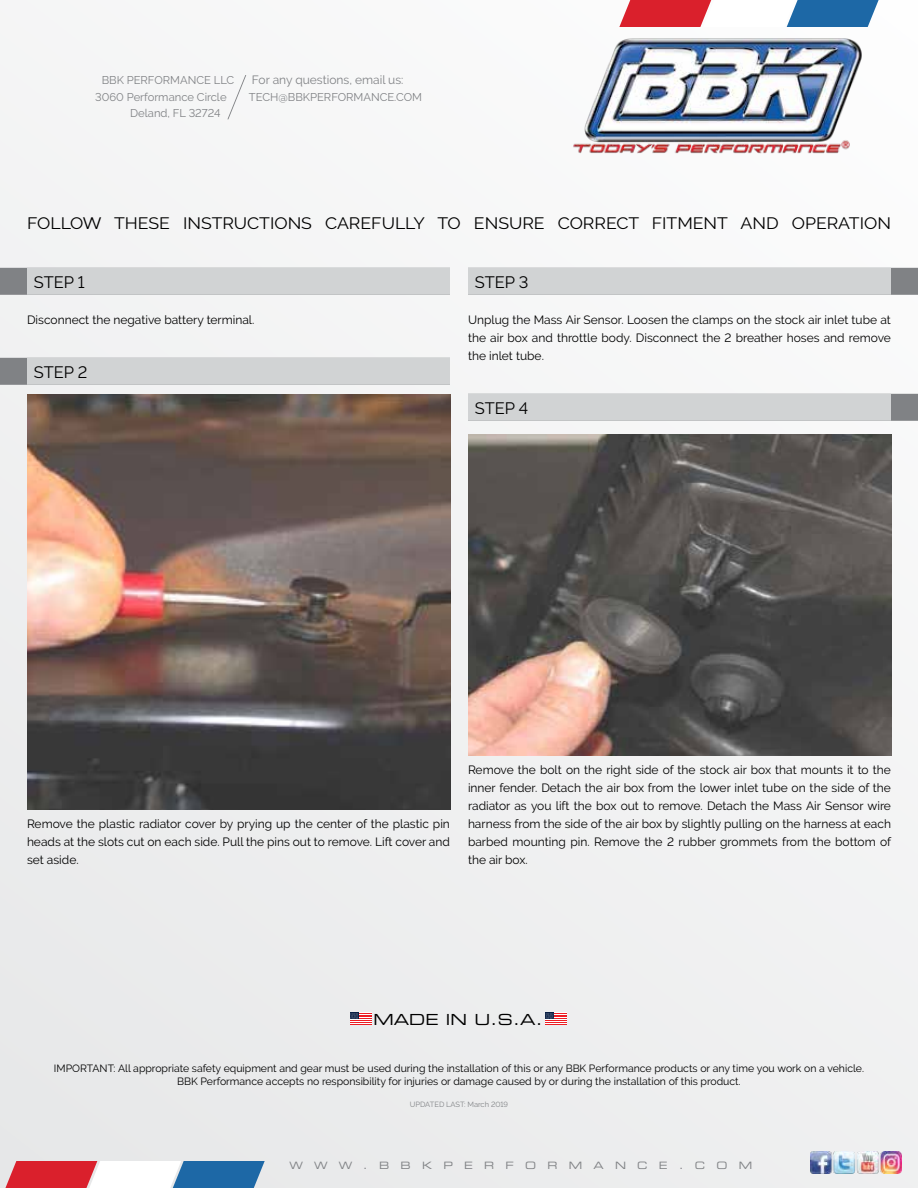
<style>
.page{position:relative;width:918px;height:1188px;background:#f1f2f2}
.page>*{position:absolute;margin:0;border:0;box-sizing:border-box;transform-origin:0 0}
.t1{font:16.5px "Raleway";color:#000;scale:1.07 1}
.t2{font:16.5px "Raleway";color:#000}
.t3{font:15.3px "Eurostile Extended Two";color:#000}
.t4{font:12px/18px "Raleway";color:#000;text-align:justify}
.t5{font:12px "Raleway";color:#808285}
.t6{font:11.25px "Raleway";color:#808285}
.t7{font:10.5px/12.6px "Raleway";color:#000;text-align:center}
.t8{font:10.2px "Eurostile Extended Two";letter-spacing:1.11em;color:#808285}
.t9{font:7.5px "Raleway";color:#808285}
</style>
<div class="page">
<svg style="left:619px;top:0;width:265px;height:27px"></svg>
<svg style="left:0;top:1161px;width:265px;height:27px"></svg>
<img style="left:573px;top:37px;width:290px;height:117px">
<svg style="left:227px;top:75px;width:19px;height:45px"></svg>
<svg style="left:545px;top:1013px;width:22px;height:12px"></svg>
<svg style="left:350px;top:1013px;width:21px;height:12px"></svg>
<img style="left:810px;top:1152px;width:92px;height:21px">
<div style="left:0;top:268px;width:450px;height:27px;background:#808285"></div>
<div style="left:27px;top:268px;width:423px;height:27px;background:#d1d3d4"></div>
<div style="left:0;top:358px;width:450px;height:27px;background:#808285"></div>
<div style="left:27px;top:358px;width:423px;height:27px;background:#d1d3d4"></div>
<img style="left:27px;top:394px;width:423px;height:416px">
<div style="left:468px;top:268px;width:450px;height:27px;background:#808285"></div>
<div style="left:468px;top:268px;width:423px;height:27px;background:#d1d3d4"></div>
<div style="left:468px;top:394px;width:450px;height:27px;background:#808285"></div>
<div style="left:468px;top:394px;width:423px;height:27px;background:#d1d3d4"></div>
<img style="left:468px;top:434px;width:423px;height:322px">
<p class="t6" style="left:102px;top:74px;width:134px">BBK PERFORMANCE LLC</p>
<p class="t6" style="left:95px;top:90px;width:133px">3060 Performance Circle</p>
<p class="t6" style="left:130px;top:107px;width:92px">Deland, FL 32724</p>
<p class="t5" style="left:252px;top:73px;width:153px">For any questions, email us:</p>
<p class="t6" style="left:249px;top:90px;width:175px">TECH@BBKPERFORMANCE.COM</p>
<h1 class="t1" style="left:27px;top:214px;width:809px">FOLLOW THESE INSTRUCTIONS CAREFULLY TO ENSURE CORRECT FITMENT AND OPERATION</h1>
<h1 class="t2" style="left:34px;top:273px;width:52px">STEP 1</h1>
<p class="t4" style="left:27px;top:311px;width:229px">Disconnect the negative battery terminal.</p>
<h1 class="t2" style="left:34px;top:363px;width:55px">STEP 2</h1>
<h1 class="t2" style="left:475px;top:273px;width:55px">STEP 3</h1>
<p class="t4" style="left:468px;top:311px;width:424px">Unplug the Mass Air Sensor. Loosen the clamps on the stock air inlet tube at the air box and throttle body. Disconnect the 2 breather hoses and remove the inlet tube.</p>
<h1 class="t2" style="left:475px;top:399px;width:55px">STEP 4</h1>
<p class="t4" style="left:27px;top:815px;width:424px">Remove the plastic radiator cover by prying up the center of the plastic pin heads at the slots cut on each side. Pull the pins out to remove. Lift cover and set aside.</p>
<p class="t4" style="left:468px;top:761px;width:425px">Remove the bolt on the right side of the stock air box that mounts it to the inner fender. Detach the air box from the lower inlet tube on the side of the radiator as you lift the box out to remove. Detach the Mass Air Sensor wire harness from the side of the air box by slightly pulling on the harness at each barbed mounting pin. Remove the 2 rubber grommets from the bottom of the air box.</p>
<p class="t3" style="left:373px;top:1009px;width:171px">MADE IN U.S.A.</p>
<p class="t7" style="left:54px;top:1062px;width:812px">IMPORTANT: All appropriate safety equipment and gear must be used during the installation of this or any BBK Performance products or any time you work on a vehicle.<br>BBK Performance accepts no responsibility for injuries or damage caused by or during the installation of this product.</p>
<p class="t9" style="left:410px;top:1100px;width:100px">UPDATED LAST: March 2019</p>
<p class="t8" style="left:289px;top:1158px;width:464px">WWW.BBKPERFORMANCE.COM</p>
</div>
